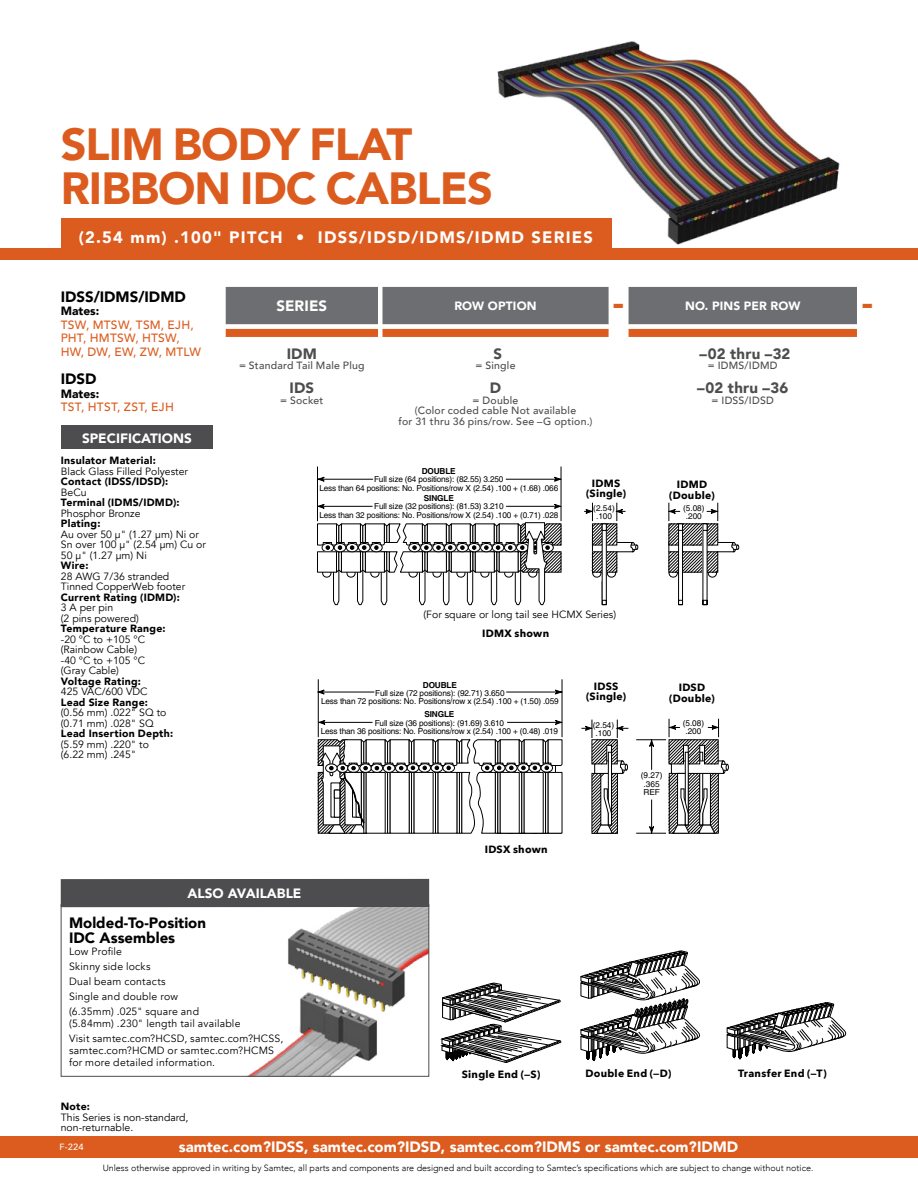
<style>
.page{position:relative;width:918px;height:1188px;background:#fff}
.page>*{position:absolute;margin:0;border:0;box-sizing:border-box;transform-origin:0 0}
.t1{font:900 45px/43.5px "Avenir";letter-spacing:-.02em;color:#db5c1e}
.t2{font:800 37.5px "Avenir";color:#db5c1e}
.t3{font:900 16.5px "Avenir";letter-spacing:.075em;color:#fff}
.t4{font:900 15px "Avenir";color:#fff}
.t5{font:900 15px/15px "Avenir";color:#000}
.t6{font:900 15px "Avenir";letter-spacing:.01em;color:#4d4d4f}
.t7{font:900 13.5px "Avenir";color:#fff}
.t8{font:500 12px/13.5px "Avenir";letter-spacing:.025em;color:#db5c1e}
.t9{font:900 12px "Avenir";letter-spacing:.015em;color:#fff}
.t10{font:900 12px "Avenir";color:#000}
.t11{font:10.5px/10.5px "Avenir";color:#000}
.t12{font:10.5px/15px "Avenir";letter-spacing:.02em;color:#000}
.t13{font:900 10.5px "Avenir";letter-spacing:.025em;color:#000}
.t14{font:500 10.5px/10.5px "Avenir";letter-spacing:.025em;color:#4d4d4f;text-align:center}
.t15{font:700 10.5px/10.5px "Avenir Next";letter-spacing:.025em;color:#000;text-align:center}
.t16{font:300 9px "Avenir";color:#000}
.t17{font:500 9px "Avenir Next";color:#fff}
.t18{font:8.25px/8.2px "Helvetica";letter-spacing:-.02em;color:#000;text-align:center}
.t19{font:700 8.25px "Helvetica";letter-spacing:-.02em;color:#000}
</style>
<div class="page">
<svg style="left:226px;top:287px;width:631px;height:50px;background:#917e76"></svg>
<div style="left:61px;top:426px;width:152px;height:23px;background:#4d4d4f"></div>
<svg style="left:727px;top:1002px;width:119px;height:58px"></svg>
<svg style="left:581px;top:951px;width:119px;height:110px"></svg>
<svg style="left:441px;top:983px;width:121px;height:80px"></svg>
<img style="left:63px;top:907px;width:364px;height:168px">
<div style="left:61px;top:904px;width:368px;height:173px;border:1px solid #4d4d4f"></div>
<div style="left:61px;top:879px;width:368px;height:28px;background:#4d4d4f"></div>
<div style="left:0;top:248px;width:918px;height:12px;background:#db5c1e"></div>
<div style="left:61px;top:219px;width:550px;height:40px;background:#db5c1e"></div>
<div style="left:0;top:1136px;width:918px;height:22px;background:#db5c1e"></div>
<img style="left:453px;top:41px;width:387px;height:207px">
<div style="left:592px;top:569px;width:9px;height:9px;border:1px solid #000;border-radius:50%"></div>
<div style="left:607px;top:569px;width:9px;height:9px;border:1px solid #000;border-radius:50%"></div>
<div style="left:708px;top:569px;width:9px;height:9px;border:1px solid #000;border-radius:50%"></div>
<div style="left:669px;top:569px;width:9px;height:9px;border:1px solid #000;border-radius:50%"></div>
<svg style="left:584px;top:502px;width:55px;height:72px"></svg>
<svg style="left:317px;top:467px;width:245px;height:138px"></svg>
<hr style="left:602px;top:524px;width:4px;height:81px;background:#fff">
<div style="left:602px;top:523px;width:5px;height:82px;border:1px solid #000"></div>
<svg style="left:602px;top:523px;width:5px;height:8px"></svg>
<div style="left:678px;top:523px;width:5px;height:82px;border:1px solid #000"></div>
<svg style="left:678px;top:600px;width:5px;height:5px"></svg>
<svg style="left:703px;top:600px;width:4px;height:5px"></svg>
<svg style="left:668px;top:502px;width:72px;height:71px"></svg>
<svg style="left:602px;top:581px;width:5px;height:24px"></svg>
<hr style="left:317px;top:506px;width:55px;height:1px;background:#000">
<svg style="left:317px;top:679px;width:246px;height:155px"></svg>
<svg style="left:581px;top:718px;width:148px;height:116px"></svg>
<h1 class="t1" style="left:61px;top:122px;width:434px">SLIM BODY FLAT<br>RIBBON IDC CABLES</h1>
<h3 class="t3" style="left:79px;top:223px;width:516px">(2.54 mm) .100" PITCH • IDSS/IDSD/IDMS/IDMD SERIES</h3>
<h3 class="t5" style="left:61px;top:289px;width:127px">IDSS/IDMS/IDMD</h3>
<h3 class="t10" style="left:61px;top:301px;width:40px">Mates:</h3>
<h3 class="t8" style="left:61px;top:317px;width:142px">TSW, MTSW, TSM, EJH,<br>PHT, HMTSW, HTSW,<br>HW, DW, EW, ZW, MTLW</h3>
<h3 class="t5" style="left:61px;top:371px;width:37px">IDSD</h3>
<h3 class="t10" style="left:61px;top:383px;width:40px">Mates:</h3>
<h3 class="t8" style="left:61px;top:400px;width:115px">TST, HTST, ZST, EJH</h3>
<h3 class="t7" style="left:82px;top:426px;width:111px">SPECIFICATIONS</h3>
<p class="t13" style="left:61px;top:451px;width:97px">Insulator Material:</p>
<p class="t11" style="left:61px;top:466px;width:129px">Black Glass Filled Polyester</p>
<p class="t13" style="left:61px;top:472px;width:109px">Contact (IDSS/IDSD):</p>
<p class="t11" style="left:61px;top:487px;width:27px">BeCu</p>
<p class="t13" style="left:61px;top:493px;width:120px">Terminal (IDMS/IDMD):</p>
<p class="t11" style="left:61px;top:508px;width:81px">Phosphor Bronze</p>
<p class="t13" style="left:61px;top:514px;width:41px">Plating:</p>
<p class="t11" style="left:61px;top:529px;width:147px">Au over 50 µ" (1.27 µm) Ni or<br>Sn over 100 µ" (2.54 µm) Cu or<br>50 µ" (1.27 µm) Ni</p>
<p class="t13" style="left:61px;top:556px;width:29px">Wire:</p>
<p class="t11" style="left:61px;top:571px;width:126px">28 AWG 7/36 stranded<br>Tinned CopperWeb footer</p>
<p class="t13" style="left:61px;top:588px;width:120px">Current Rating (IDMD):</p>
<p class="t11" style="left:61px;top:602px;width:79px">3 A per pin<br>(2 pins powered)</p>
<p class="t13" style="left:61px;top:619px;width:106px">Temperature Range:</p>
<p class="t11" style="left:61px;top:634px;width:86px">-20 °C to +105 °C (Rainbow Cable) -40 °C to +105 °C (Gray Cable)</p>
<p class="t13" style="left:61px;top:672px;width:82px">Voltage Rating:</p>
<p class="t11" style="left:61px;top:686px;width:88px">425 VAC/600 VDC</p>
<p class="t13" style="left:61px;top:693px;width:89px">Lead Size Range:</p>
<p class="t11" style="left:61px;top:707px;width:107px">(0.56 mm) .022" SQ to (0.71 mm) .028" SQ</p>
<p class="t13" style="left:61px;top:724px;width:114px">Lead Insertion Depth:</p>
<p class="t11" style="left:61px;top:739px;width:90px">(5.59 mm) .220" to (6.22 mm) .245"</p>
<h3 class="t4" style="left:276px;top:293px;width:52px">SERIES</h3>
<h3 class="t9" style="left:454px;top:295px;width:84px">ROW OPTION</h3>
<h2 class="t2" style="left:613px;top:273px;width:13px">-</h2>
<h3 class="t9" style="left:685px;top:295px;width:117px">NO. PINS PER ROW</h3>
<h2 class="t2" style="left:861px;top:273px;width:13px">-</h2>
<h3 class="t6" style="left:287px;top:341px;width:32px">IDM</h3>
<p class="t14" style="left:239px;top:360px;width:127px">= Standard Tail Male Plug</p>
<h3 class="t6" style="left:290px;top:375px;width:26px">IDS</h3>
<p class="t14" style="left:280px;top:394px;width:45px">= Socket</p>
<h3 class="t6" style="left:700px;top:341px;width:92px">–02 thru –32</h3>
<p class="t14" style="left:708px;top:360px;width:71px">= IDMS/IDMD</p>
<h3 class="t6" style="left:697px;top:375px;width:92px">–02 thru –36</h3>
<p class="t14" style="left:712px;top:394px;width:64px">= IDSS/IDSD</p>
<h3 class="t6" style="left:493px;top:341px;width:10px">S</h3>
<p class="t14" style="left:476px;top:360px;width:42px">= Single</p>
<h3 class="t6" style="left:490px;top:375px;width:13px">D</h3>
<p class="t14" style="left:399px;top:394px;width:196px">= Double<br>(Color coded cable Not available<br>for 31 thru 36 pins/row. See –G option.)</p>
<p class="t19" style="left:422px;top:466px;width:36px">DOUBLE</p>
<p class="t18" style="left:319px;top:475px;width:240px">Full size (64 positions): (82.55) 3.250<br>Less than 64 positions: No. Positions/row X (2.54) .100 + (1.68) .066</p>
<p class="t19" style="left:424px;top:493px;width:31px">SINGLE</p>
<p class="t18" style="left:319px;top:502px;width:240px">Full size (32 positions): (81.53) 3.210<br>Less than 32 positions: No. Positions/row X (2.54) .100 + (0.71) .028</p>
<p class="t18" style="left:593px;top:504px;width:23px">(2.54) .100</p>
<p class="t18" style="left:683px;top:504px;width:23px">(5.08) .200</p>
<p class="t15" style="left:586px;top:478px;width:42px">IDMS (Single)</p>
<p class="t15" style="left:669px;top:479px;width:47px">IDMD (Double)</p>
<p class="t11" style="left:424px;top:609px;width:194px">(For square or long tail see HCMX Series)</p>
<p class="t15" style="left:482px;top:628px;width:68px">IDMX shown</p>
<p class="t19" style="left:423px;top:680px;width:36px">DOUBLE</p>
<p class="t18" style="left:321px;top:689px;width:239px">Full size (72 positions): (92.71) 3.650<br>Less than 72 positions: No. Positions/row x (2.54) .100 + (1.50) .059</p>
<p class="t19" style="left:425px;top:709px;width:31px">SINGLE</p>
<p class="t18" style="left:321px;top:719px;width:239px">Full size (36 positions): (91.69) 3.610<br>Less than 36 positions: No. Positions/row x (2.54) .100 + (0.48) .019</p>
<p class="t15" style="left:485px;top:844px;width:64px">IDSX shown</p>
<p class="t15" style="left:586px;top:681px;width:42px">IDSS (Single)</p>
<p class="t15" style="left:669px;top:682px;width:47px">IDSD (Double)</p>
<p class="t18" style="left:593px;top:721px;width:23px">(2.54) .100</p>
<p class="t18" style="left:641px;top:771px;width:23px">(9.27) .365<br>REF</p>
<p class="t18" style="left:683px;top:719px;width:23px">(5.08) .200</p>
<h3 class="t7" style="left:188px;top:882px;width:115px">ALSO AVAILABLE</h3>
<h3 class="t5" style="left:69px;top:915px;width:138px">Molded-To-Position<br>IDC Assembles</h3>
<p class="t12" style="left:69px;top:944px;width:132px">Low Profile<br>Skinny side locks<br>Dual beam contacts<br>Single and double row (6.35mm) .025" square and</p>
<p class="t12" style="left:69px;top:1016px;width:216px">(5.84mm) .230" length tail available<br>Visit samtec.com?HCSD, samtec.com?HCSS,</p>
<p class="t12" style="left:69px;top:1045px;width:206px;line-height:12px">samtec.com?HCMD or samtec.com?HCMS for more detailed information.</p>
<p class="t13" style="left:61px;top:1097px;width:31px">Note:</p>
<p class="t11" style="left:61px;top:1112px;width:129px">This Series is non-standard, non-returnable.</p>
<p class="t15" style="left:462px;top:1069px;width:80px">Single End (—S)</p>
<p class="t15" style="left:586px;top:1068px;width:87px">Double End (—D)</p>
<p class="t15" style="left:738px;top:1068px;width:90px">Transfer End (—T)</p>
<p class="t17" style="left:59px;top:1139px;width:26px">F-224</p>
<h3 class="t4" style="left:179px;top:1134px;width:561px">samtec.com?IDSS, samtec.com?IDSD, samtec.com?IDMS or samtec.com?IDMD</h3>
<p class="t16" style="left:103px;top:1162px;width:712px">Unless otherwise approved in writing by Samtec, all parts and components are designed and built according to Samtec’s specifications which are subject to change without notice.</p>
</div>
